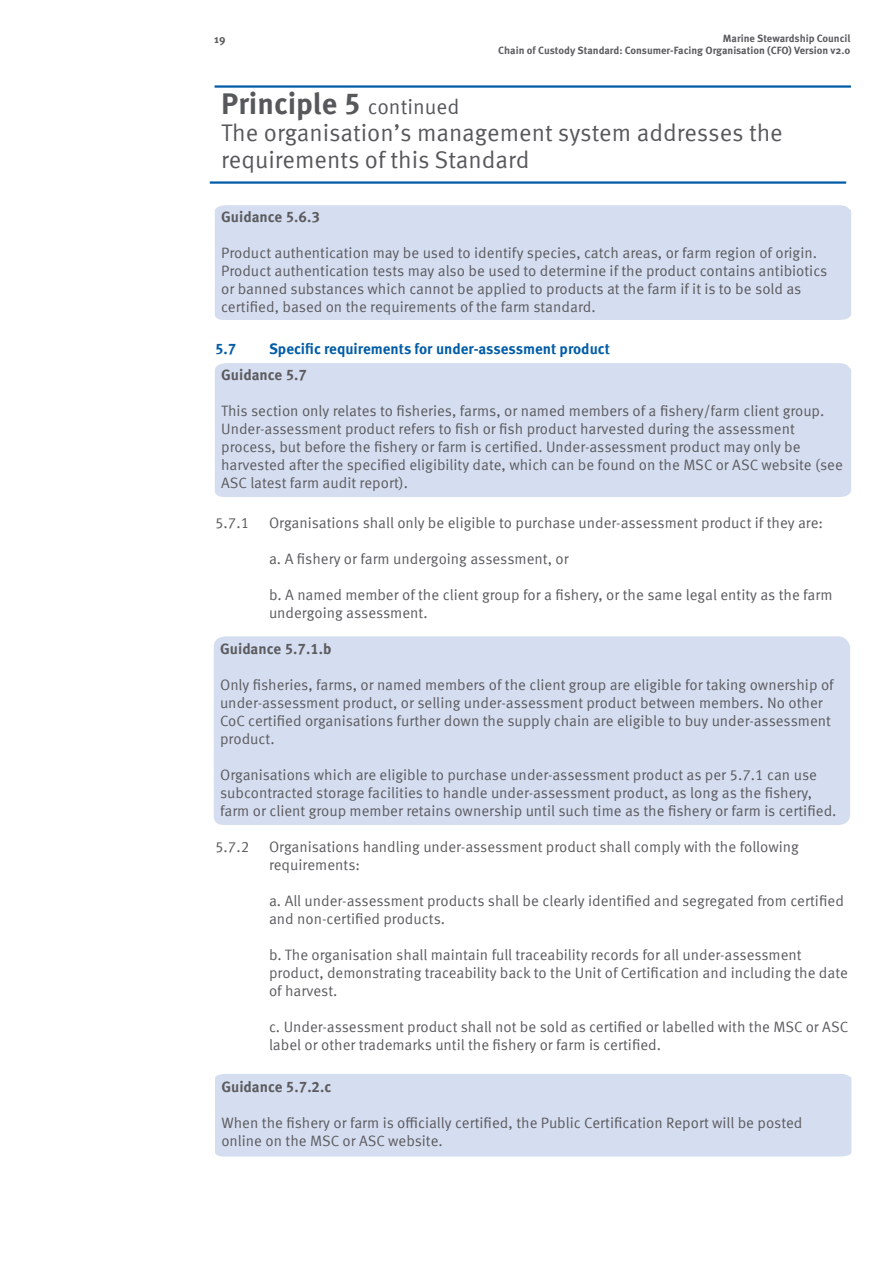
<style>
.page{position:relative;width:893px;height:1263px;background:#fff}
.page>*{position:absolute;margin:0;border:0;box-sizing:border-box;transform-origin:0 0}
.t1{font:700 30px "Meta Offc Pro";color:#57585b}
.t2{font:24px/27px "Meta Offc Pro Norm";color:#57585b}
.t3{font:15px/18px "Meta Offc Pro Norm";color:#5c5b5f}
.t4{font:700 15px "Meta Offc Pro";color:#5c5b5f}
.t5{font:700 15px "Meta Offc Pro";color:#005ca7}
.t6{font:700 11.25px "Meta Pro";color:#5c5b5f}
.t7{font:700 10.5px/12px "Meta Pro";color:#5c5b5f;text-align:right}
.s1{font-family:"Meta Offc Pro Norm";font-weight:400;font-size:21px}
</style>
<div class="page">
<hr style="left:210px;top:181px;width:636px;height:3px;background:#005ca7">
<hr style="left:215px;top:85px;width:636px;height:3px;background:#005ca7">
<div style="left:215px;top:205px;width:636px;height:115px;background:#d5def0"></div>
<div style="left:215px;top:363px;width:636px;height:134px;background:#d5def0"></div>
<div style="left:214px;top:636px;width:636px;height:189px;background:#d5def0"></div>
<div style="left:215px;top:1074px;width:636px;height:82px;background:#d5def0"></div>
<p class="t6" style="left:214px;top:31px;width:13px">19</p>
<p class="t7" style="left:498px;top:33px;width:354px">Marine Stewardship Council<br>Chain of Custody Standard: Consumer-Facing Organisation (CFO) Version v2.0</p>
<h1 class="t1" style="left:221px;top:80px;width:240px">Principle 5 <span class="s1">continued</span></h1>
<h2 class="t2" style="left:221px;top:117px;width:563px">The organisation’s management system addresses the requirements of this Standard</h2>
<p class="t4" style="left:221px;top:205px;width:100px">Guidance 5.6.3</p>
<p class="t3" style="left:221px;top:243px;width:608px">Product authentication may be used to identify species, catch areas, or farm region of origin.<br>Product authentication tests may also be used to determine if the product contains antibiotics or banned substances which cannot be applied to products at the farm if it is to be sold as certified, based on the requirements of the farm standard.</p>
<p class="t5" style="left:215px;top:337px;width:23px">5.7</p>
<p class="t5" style="left:269px;top:337px;width:343px">Specific requirements for under-assessment product</p>
<p class="t4" style="left:221px;top:363px;width:87px">Guidance 5.7</p>
<p class="t3" style="left:221px;top:401px;width:623px">This section only relates to fisheries, farms, or named members of a fishery/farm client group.<br>Under-assessment product refers to fish or fish product harvested during the assessment process, but before the fishery or farm is certified. Under-assessment product may only be harvested after the specified eligibility date, which can be found on the MSC or ASC website (see ASC latest farm audit report).</p>
<p class="t3" style="left:215px;top:512px;width:36px">5.7.1</p>
<p class="t3" style="left:269px;top:512px;width:555px">Organisations shall only be eligible to purchase under-assessment product if they are:</p>
<p class="t3" style="left:269px;top:548px;width:301px">a. A fishery or farm undergoing assessment, or</p>
<p class="t3" style="left:269px;top:584px;width:565px">b. A named member of the client group for a fishery, or the same legal entity as the farm undergoing assessment.</p>
<p class="t4" style="left:220px;top:636px;width:113px">Guidance 5.7.1.b</p>
<p class="t3" style="left:220px;top:674px;width:615px">Only fisheries, farms, or named members of the client group are eligible for taking ownership of under-assessment product, or selling under-assessment product between members. No other CoC certified organisations further down the supply chain are eligible to buy under-assessment product.</p>
<p class="t3" style="left:220px;top:764px;width:618px">Organisations which are eligible to purchase under-assessment product as per 5.7.1 can use subcontracted storage facilities to handle under-assessment product, as long as the fishery, farm or client group member retains ownership until such time as the fishery or farm is certified.</p>
<p class="t3" style="left:215px;top:836px;width:36px">5.7.2</p>
<p class="t3" style="left:269px;top:836px;width:531px">Organisations handling under-assessment product shall comply with the following requirements:</p>
<p class="t3" style="left:269px;top:890px;width:576px">a. All under-assessment products shall be clearly identified and segregated from certified and non-certified products.</p>
<p class="t3" style="left:269px;top:944px;width:580px">b. The organisation shall maintain full traceability records for all under-assessment product, demonstrating traceability back to the Unit of Certification and including the date of harvest.</p>
<p class="t3" style="left:269px;top:1016px;width:581px">c. Under-assessment product shall not be sold as certified or labelled with the MSC or ASC label or other trademarks until the fishery or farm is certified.</p>
<p class="t4" style="left:221px;top:1075px;width:112px">Guidance 5.7.2.c</p>
<p class="t3" style="left:221px;top:1113px;width:582px">When the fishery or farm is officially certified, the Public Certification Report will be posted online on the MSC or ASC website.</p>
</div>
